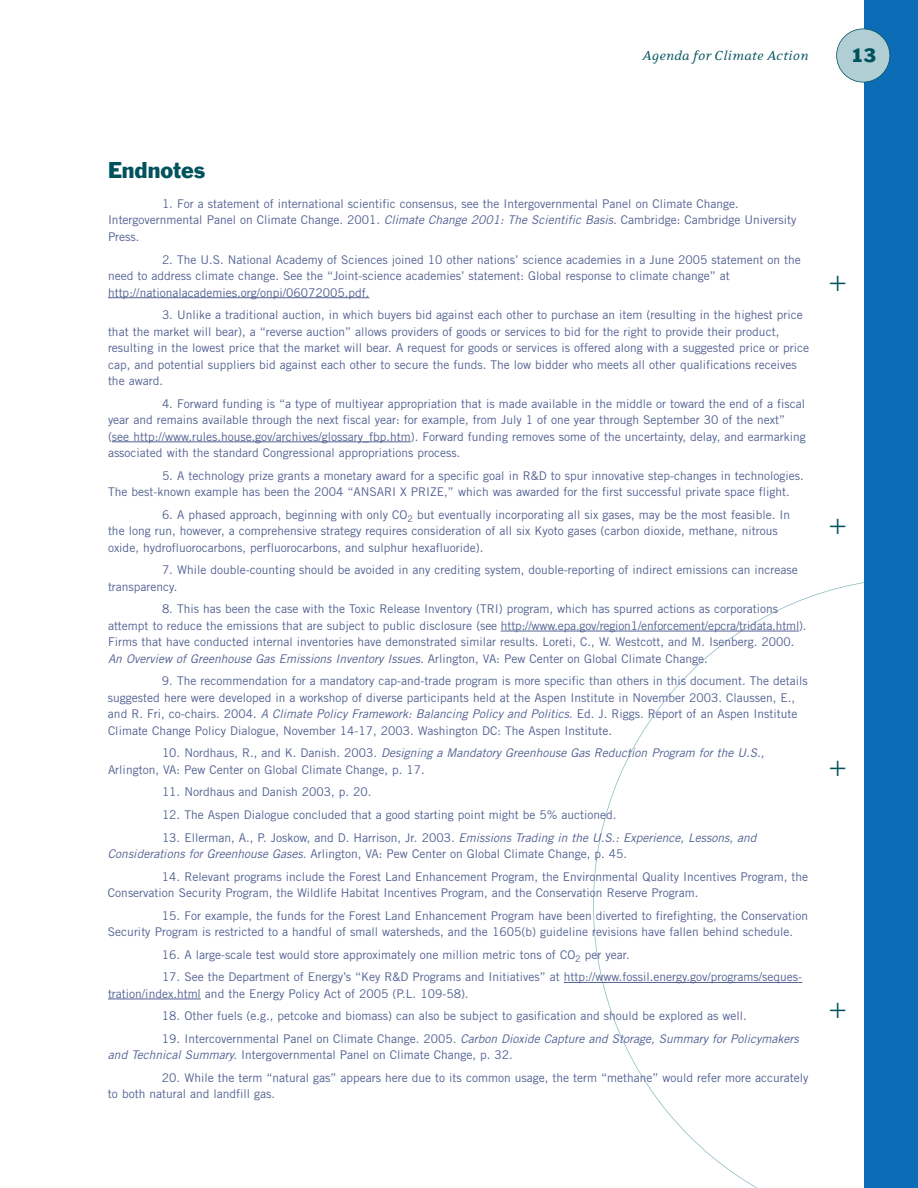
<style>
.page{position:relative;width:918px;height:1188px;background:#fff}
.page>*{position:absolute;margin:0;border:0;box-sizing:border-box;transform-origin:0 0}
.t1{font:300 30px "Akzidenz Grotesk";color:#00525d}
.t2{font:21px "Franklin Gothic BT";color:#00525d}
.t3{font:18px "Franklin Gothic BT";color:#00525d}
.t4{font:italic 15px "Eidetic Serif";color:#00525d}
.t5{font:12px/16.5px "Trade Gothic LT Std";color:#536192}
.s1{font-style:italic}
</style>
<div class="page">
<svg style="left:593px;top:582px;width:271px;height:606px"></svg>
<hr style="left:108px;top:297px;width:261px;height:1px;background:#536192">
<hr style="left:112px;top:442px;width:77px;height:1px;background:#536192">
<hr style="left:188px;top:442px;width:223px;height:1px;background:#536192">
<hr style="left:501px;top:631px;width:54px;height:1px;background:#536192">
<hr style="left:554px;top:631px;width:245px;height:1px;background:#536192">
<hr style="left:564px;top:982px;width:56px;height:1px;background:#536192">
<hr style="left:619px;top:982px;width:68px;height:1px;background:#536192">
<hr style="left:687px;top:982px;width:111px;height:1px;background:#536192">
<hr style="left:108px;top:999px;width:93px;height:1px;background:#536192">
<div style="left:864px;top:0;width:54px;height:1188px;background:#0d6cb6"></div>
<div style="left:837px;top:29px;width:53px;height:53px;background:#b1ced5;border-radius:50%"></div>
<div style="left:836px;top:28px;width:54px;height:54px;border:2px solid #00525d;border-radius:50%"></div>
<p class="t4" style="left:642px;top:51px;width:168px">Agenda for Climate Action</p>
<h3 class="t3" style="left:851px;top:48px;width:27px">13</h3>
<h2 class="t2" style="left:108px;top:162px;width:99px">Endnotes</h2>
<p class="t5" style="left:108px;top:197px;width:690px;text-indent:54px">1. For a statement of international scientific consensus, see the Intergovernmental Panel on Climate Change.<br>Intergovernmental Panel on Climate Change. 2001. <span class="s1">Climate Change 2001: The Scientific Basis.</span> Cambridge: Cambridge University<br>Press.</p>
<p class="t5" style="left:108px;top:252px;width:694px;text-indent:54px">2. The U.S. National Academy of Sciences joined 10 other nations’ science academies in a June 2005 statement on the need to address climate change. See the “Joint-science academies’ statement: Global response to climate change” at http://nationalacademies.org/onpi/06072005.pdf.</p>
<p class="t5" style="left:108px;top:308px;width:703px;text-indent:54px">3. Unlike a traditional auction, in which buyers bid against each other to purchase an item (resulting in the highest price that the market will bear), a “reverse auction” allows providers of goods or services to bid for the right to provide their product, resulting in the lowest price that the market will bear. A request for goods or services is offered along with a suggested price or price cap, and potential suppliers bid against each other to secure the funds. The low bidder who meets all other qualifications receives the award.</p>
<p class="t5" style="left:108px;top:396px;width:699px;text-indent:54px">4. Forward funding is “a type of multiyear appropriation that is made available in the middle or toward the end of a fiscal year and remains available through the next fiscal year: for example, from July 1 of one year through September 30 of the next” (see http://www.rules.house.gov/archives/glossary_fbp.htm). Forward funding removes some of the uncertainty, delay, and earmarking associated with the standard Congressional appropriations process.</p>
<p class="t5" style="left:108px;top:468px;width:697px;text-indent:54px">5. A technology prize grants a monetary award for a specific goal in R&amp;D to spur innovative step-changes in technologies.<br>The best-known example has been the 2004 “ANSARI X PRIZE,” which was awarded for the first successful private space flight.</p>
<p class="t5" style="left:108px;top:507px;width:684px;text-indent:54px">6. A phased approach, beginning with only CO<sub>2</sub> but eventually incorporating all six gases, may be the most feasible. In the long run, however, a comprehensive strategy requires consideration of all six Kyoto gases (carbon dioxide, methane, nitrous oxide, hydrofluorocarbons, perfluorocarbons, and sulphur hexafluoride).</p>
<p class="t5" style="left:108px;top:563px;width:691px;text-indent:54px">7. While double-counting should be avoided in any crediting system, double-reporting of indirect emissions can increase transparency.</p>
<p class="t5" style="left:108px;top:602px;width:700px;text-indent:54px">8. This has been the case with the Toxic Release Inventory (TRI) program, which has spurred actions as corporations attempt to reduce the emissions that are subject to public disclosure (see http://www.epa.gov/region1/enforcement/epcra/tridata.html).<br>Firms that have conducted internal inventories have demonstrated similar results. Loreti, C., W. Westcott, and M. Isenberg. 2000.<br><span class="s1">An Overview of Greenhouse Gas Emissions Inventory Issues.</span> Arlington, VA: Pew Center on Global Climate Change.</p>
<p class="t5" style="left:108px;top:674px;width:701px;text-indent:54px">9. The recommendation for a mandatory cap-and-trade program is more specific than others in this document. The details suggested here were developed in a workshop of diverse participants held at the Aspen Institute in November 2003. Claussen, E., and R. Fri, co-chairs. 2004. <span class="s1">A Climate Policy Framework: Balancing Policy and Politics</span>. Ed. J. Riggs. Report of an Aspen Institute Climate Change Policy Dialogue, November 14-17, 2003. Washington DC: The Aspen Institute.</p>
<p class="t5" style="left:108px;top:746px;width:658px;text-indent:54px">10. Nordhaus, R., and K. Danish. 2003. <span class="s1">Designing a Mandatory Greenhouse Gas Reduction Program for the U.S.,<br></span>Arlington, VA: Pew Center on Global Climate Change, p. 17.</p>
<p class="t5" style="left:162px;top:785px;width:211px">11. Nordhaus and Danish 2003, p. 20.</p>
<p class="t5" style="left:162px;top:808px;width:456px">12. The Aspen Dialogue concluded that a good starting point might be 5% auctioned.</p>
<p class="t5" style="left:108px;top:830px;width:650px;text-indent:54px">13. Ellerman, A., P. Joskow, and D. Harrison, Jr. 2003. <span class="s1">Emissions Trading in the U.S.: Experience, Lessons, and<br>Considerations for Greenhouse Gases.</span> Arlington, VA: Pew Center on Global Climate Change, p. 45.</p>
<p class="t5" style="left:108px;top:869px;width:702px;text-indent:54px">14. Relevant programs include the Forest Land Enhancement Program, the Environmental Quality Incentives Program, the<br>Conservation Security Program, the Wildlife Habitat Incentives Program, and the Conservation Reserve Program.</p>
<p class="t5" style="left:108px;top:908px;width:702px;text-indent:54px">15. For example, the funds for the Forest Land Enhancement Program have been diverted to firefighting, the Conservation<br>Security Program is restricted to a handful of small watersheds, and the 1605(b) guideline revisions have fallen behind schedule.</p>
<p class="t5" style="left:162px;top:947px;width:469px">16. A large-scale test would store approximately one million metric tons of CO<sub>2</sub> per year.</p>
<p class="t5" style="left:108px;top:970px;width:696px;text-indent:54px">17. See the Department of Energy’s “Key R&amp;D Programs and Initiatives” at http://www.fossil.energy.gov/programs/seques&shy;tration/index.html and the Energy Policy Act of 2005 (P.L. 109-58).</p>
<p class="t5" style="left:162px;top:1009px;width:586px">18. Other fuels (e.g., petcoke and biomass) can also be subject to gasification and should be explored as well.</p>
<p class="t5" style="left:108px;top:1031px;width:692px;text-indent:54px">19. Intercovernmental Panel on Climate Change. 2005. <span class="s1">Carbon Dioxide Capture and Storage, Summary for Policymakers and Technical Summary.</span> Intergovernmental Panel on Climate Change, p. 32.</p>
<p class="t5" style="left:108px;top:1070px;width:702px;text-indent:54px">20. While the term “natural gas” appears here due to its common usage, the term “methane” would refer more accurately to both natural and landfill gas.</p>
<h1 class="t1" style="left:829px;top:270px;width:19px">+</h1>
<h1 class="t1" style="left:829px;top:512px;width:19px">+</h1>
<h1 class="t1" style="left:829px;top:755px;width:19px">+</h1>
<h1 class="t1" style="left:829px;top:997px;width:19px">+</h1>
</div>
